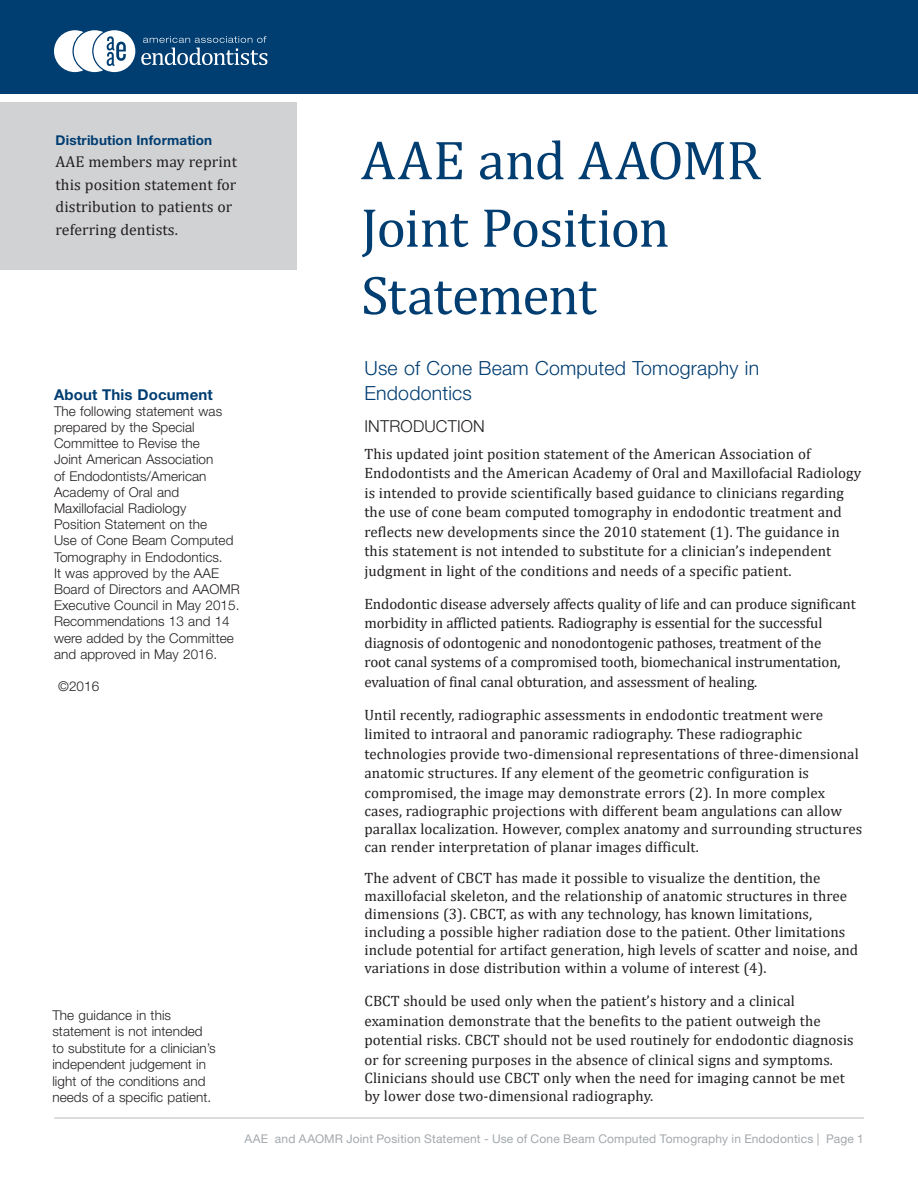
<style>
.page{position:relative;width:918px;height:1188px;background:#fff}
.page>*{position:absolute;margin:0;border:0;box-sizing:border-box;transform-origin:0 0}
.Heading_1{font:55.5px "Cambria";letter-spacing:-.025em;color:#003d71}
.Heading_1-2{font:55.5px "Cambria";letter-spacing:-.005em;color:#003d71}
.Heading_2{font:300 19.5px/25.5px "Helvetica Neue LT Std";letter-spacing:.01em;color:#003d71}
.Heading_2-2{font:300 16.5px "Helvetica Neue LT Std";letter-spacing:.01em;color:#231f20}
.Text_1{font:15.75px/22.5px "Cambria";letter-spacing:.005em;color:#231f20}
.Text_1-2{font:15px/19.5px "Cambria";letter-spacing:.005em;color:#231f20}
.Heading_4{font:700 15px "Helvetica Neue LT Std";letter-spacing:.01em;color:#003d71}
.Text_2{font:300 13.5px/16.5px "Helvetica Neue LT Std";letter-spacing:.005em;color:#231f20}
.Heading_4-2{font:700 13.5px "Helvetica Neue LT Std";letter-spacing:.01em;color:#003d71}
.t1{font:12px "Helvetica Neue LT Std";letter-spacing:.015em;color:#a3a9ad}
</style>
<div class="page">
<div style="left:0;top:0;width:918px;height:94px;background:#003d71"></div>
<hr style="left:54px;top:1117px;width:810px;height:2px;background:#d1d2d4">
<div style="left:0;top:103px;width:297px;height:167px;background:#d1d2d4"></div>
<svg style="left:54px;top:30px;width:81px;height:42px"></svg>
<svg style="left:141px;top:36px;width:126px;height:29px"></svg>
<p class="Heading_4-2" style="left:56px;top:131px;width:158px">Distribution Information</p>
<p class="Text_1" style="left:56px;top:150px;width:183px">AAE members may reprint this position statement for distribution to patients or referring dentists.</p>
<p class="Heading_4" style="left:54px;top:385px;width:160px">About This Document</p>
<p class="Text_2" style="left:54px;top:402px;width:170px">The following statement was</p>
<p class="Text_2" style="left:54px;top:419px;width:142px">prepared by the Special</p>
<p class="Text_2" style="left:54px;top:435px;width:147px">Committee to Revise the</p>
<p class="Text_2" style="left:54px;top:451px;width:161px">Joint American Association</p>
<p class="Text_2" style="left:54px;top:467px;width:154px">of Endodontists/American</p>
<p class="Text_2" style="left:54px;top:483px;width:127px">Academy of Oral and</p>
<p class="Text_2" style="left:54px;top:500px;width:134px">Maxillofacial Radiology</p>
<p class="Text_2" style="left:54px;top:516px;width:155px">Position Statement on the</p>
<p class="Text_2" style="left:54px;top:532px;width:181px">Use of Cone Beam Computed</p>
<p class="Text_2" style="left:54px;top:548px;width:170px">Tomography in Endodontics.</p>
<p class="Text_2" style="left:54px;top:564px;width:167px">It was approved by the AAE</p>
<p class="Text_2" style="left:54px;top:581px;width:187px">Board of Directors and AAOMR</p>
<p class="Text_2" style="left:54px;top:597px;width:187px">Executive Council in May 2015.</p>
<p class="Text_2" style="left:54px;top:613px;width:177px">Recommendations 13 and 14</p>
<p class="Text_2" style="left:54px;top:629px;width:181px">were added by the Committee</p>
<p class="Text_2" style="left:54px;top:645px;width:165px">and approved in May 2016.</p>
<p class="Text_2" style="left:58px;top:678px;width:43px">©2016</p>
<p class="Text_2" style="left:52px;top:1006px;width:165px">The guidance in this statement is not intended to substitute for a clinician’s independent judgement in light of the conditions and needs of a specific patient.</p>
<p class="Heading_1-2" style="left:361px;top:128px;width:401px">AAE and AAOMR</p>
<p class="Heading_1" style="left:361px;top:195px;width:310px">Joint Position</p>
<p class="Heading_1" style="left:361px;top:263px;width:237px">Statement</p>
<p class="Heading_2" style="left:364px;top:355px;width:396px">Use of Cone Beam Computed Tomography in<br>Endodontics</p>
<p class="Heading_2-2" style="left:364px;top:416px;width:122px">INTRODUCTION</p>
<p class="Text_1-2" style="left:364px;top:444px;width:498px">This updated joint position statement of the American Association of Endodontists and the American Academy of Oral and Maxillofacial Radiology is intended to provide scientifically based guidance to clinicians regarding the use of cone beam computed tomography in endodontic treatment and reflects new developments since the 2010 statement (1). The guidance in this statement is not intended to substitute for a clinician’s independent judgment in light of the conditions and needs of a specific patient.</p>
<p class="Text_1-2" style="left:364px;top:594px;width:493px">Endodontic disease adversely affects quality of life and can produce significant morbidity in afflicted patients. Radiography is essential for the successful diagnosis of odontogenic and nonodontogenic pathoses, treatment of the<br>root canal systems of a compromised tooth, biomechanical instrumentation, evaluation of final canal obturation, and assessment of healing.</p>
<p class="Text_1-2" style="left:364px;top:705px;width:496px">Until recently, radiographic assessments in endodontic treatment were limited to intraoral and panoramic radiography. These radiographic technologies provide two-dimensional representations of three-dimensional anatomic structures. If any element of the geometric configuration is compromised, the image may demonstrate errors (2). In more complex</p>
<p class="Text_1-2" style="left:364px;top:801px;width:499px;line-height:18px">cases, radiographic projections with different beam angulations can allow parallax localization. However, complex anatomy and surrounding structures can render interpretation of planar images difficult.</p>
<p class="Text_1-2" style="left:364px;top:869px;width:495px;line-height:18px">The advent of CBCT has made it possible to visualize the dentition, the maxillofacial skeleton, and the relationship of anatomic structures in three dimensions (3). CBCT, as with any technology, has known limitations, including a possible higher radiation dose to the patient. Other limitations include potential for artifact generation, high levels of scatter and noise, and variations in dose distribution within a volume of interest (4).</p>
<p class="Text_1-2" style="left:364px;top:991px;width:491px">CBCT should be used only when the patient’s history and a clinical examination demonstrate that the benefits to the patient outweigh the potential risks. CBCT should not be used routinely for endodontic diagnosis or for screening purposes in the absence of clinical signs and symptoms.</p>
<p class="Text_1-2" style="left:364px;top:1068px;width:482px;line-height:18px">Clinicians should use CBCT only when the need for imaging cannot be met by lower dose two-dimensional radiography.</p>
<p class="t1" style="left:244px;top:1131px;width:621px">AAE and AAOMR Joint Position Statement - Use of Cone Beam Computed Tomography in Endodontics | Page 1</p>
</div>
